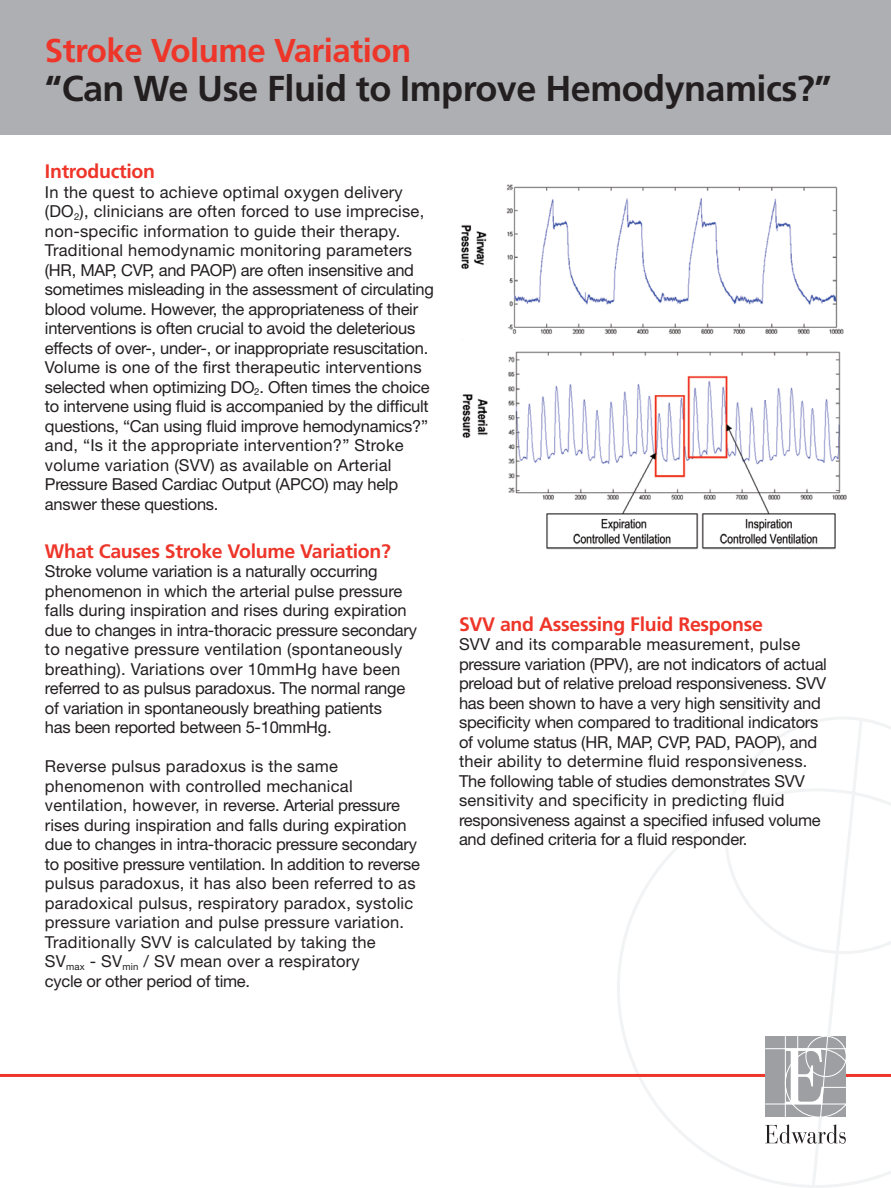
<style>
.page{position:relative;width:891px;height:1188px;background:#fff}
.page>*{position:absolute;margin:0;border:0;box-sizing:border-box;transform-origin:0 0}
.t1{font:700 36px "Frutiger";letter-spacing:-.015em;color:#231f20}
.t2{font:700 33px "Frutiger";letter-spacing:-.015em;color:#ee3529}
.t3{font:700 19.5px "Frutiger";letter-spacing:-.015em;color:#ee3529}
.t4{font:16.5px/19.5px "Helvetica Neue";letter-spacing:-.015em;color:#231f20}
.t5{font:16.5px/19.5px "Helvetica Neue";letter-spacing:.015em;color:#231f20}
</style>
<div class="page">
<div style="left:0;top:0;width:891px;height:135px;background:#aeafb3"></div>
<svg style="left:617px;top:717px;width:274px;height:471px"></svg>
<hr style="left:0;top:1074px;width:766px;height:3px;background:#ee3529">
<hr style="left:846px;top:1074px;width:45px;height:3px;background:#ee3529">
<svg style="left:765px;top:1036px;width:81px;height:81px;background:#b0b1b4"></svg>
<svg style="left:765px;top:1124px;width:81px;height:20px"></svg>
<img style="left:461px;top:184px;width:386px;height:366px">
<h2 class="t2" style="left:45px;top:31px;width:368px">Stroke Volume Variation</h2>
<h1 class="t1" style="left:45px;top:68px;width:788px">“Can We Use Fluid to Improve Hemodynamics?”</h1>
<p class="t3" style="left:45px;top:160px;width:112px">Introduction</p>
<p class="t4" style="left:45px;top:182px;width:391px">In the quest to achieve optimal oxygen delivery (DO<sub>2</sub>), clinicians are often forced to use imprecise, non-specific information to guide their therapy.<br>Traditional hemodynamic monitoring parameters (HR, MAP, CVP, and PAOP) are often insensitive and sometimes misleading in the assessment of circulating blood volume. However, the appropriateness of their interventions is often crucial to avoid the deleterious effects of over-, under-, or inappropriate resuscitation.<br>Volume is one of the first therapeutic interventions selected when optimizing DO<sub>2</sub>. Often times the choice to intervene using fluid is accompanied by the difficult questions, “Can using fluid improve hemodynamics?” and, “Is it the appropriate intervention?” Stroke volume variation (SVV) as available on Arterial Pressure Based Cardiac Output (APCO) may help answer these questions.</p>
<p class="t3" style="left:45px;top:540px;width:347px">What Causes Stroke Volume Variation?</p>
<p class="t4" style="left:45px;top:561px;width:374px">Stroke volume variation is a naturally occurring phenomenon in which the arterial pulse pressure falls during inspiration and rises during expiration due to changes in intra-thoracic pressure secondary to negative pressure ventilation (spontaneously breathing). Variations over 10mmHg have been referred to as pulsus paradoxus. The normal range of variation in spontaneously breathing patients<br>has been reported between 5-10mmHg.</p>
<p class="t5" style="left:45px;top:756px;width:377px">Reverse pulsus paradoxus is the same phenomenon with controlled mechanical ventilation, however, in reverse. Arterial pressure rises during inspiration and falls during expiration due to changes in intra-thoracic pressure secondary to positive pressure ventilation. In addition to reverse pulsus paradoxus, it has also been referred to as paradoxical pulsus, respiratory paradox, systolic pressure variation and pulse pressure variation.<br>Traditionally SVV is calculated by taking the<br>SV<sub>max</sub> - SV<sub>min</sub> / SV mean over a respiratory<br>cycle or other period of time.</p>
<p class="t3" style="left:459px;top:613px;width:306px">SVV and Assessing Fluid Response</p>
<p class="t4" style="left:459px;top:634px;width:369px">SVV and its comparable measurement, pulse pressure variation (PPV), are not indicators of actual preload but of relative preload responsiveness. SVV has been shown to have a very high sensitivity and specificity when compared to traditional indicators of volume status (HR, MAP, CVP, PAD, PAOP), and their ability to determine fluid responsiveness.<br>The following table of studies demonstrates SVV sensitivity and specificity in predicting fluid responsiveness against a specified infused volume and defined criteria for a fluid responder.</p>
</div>
